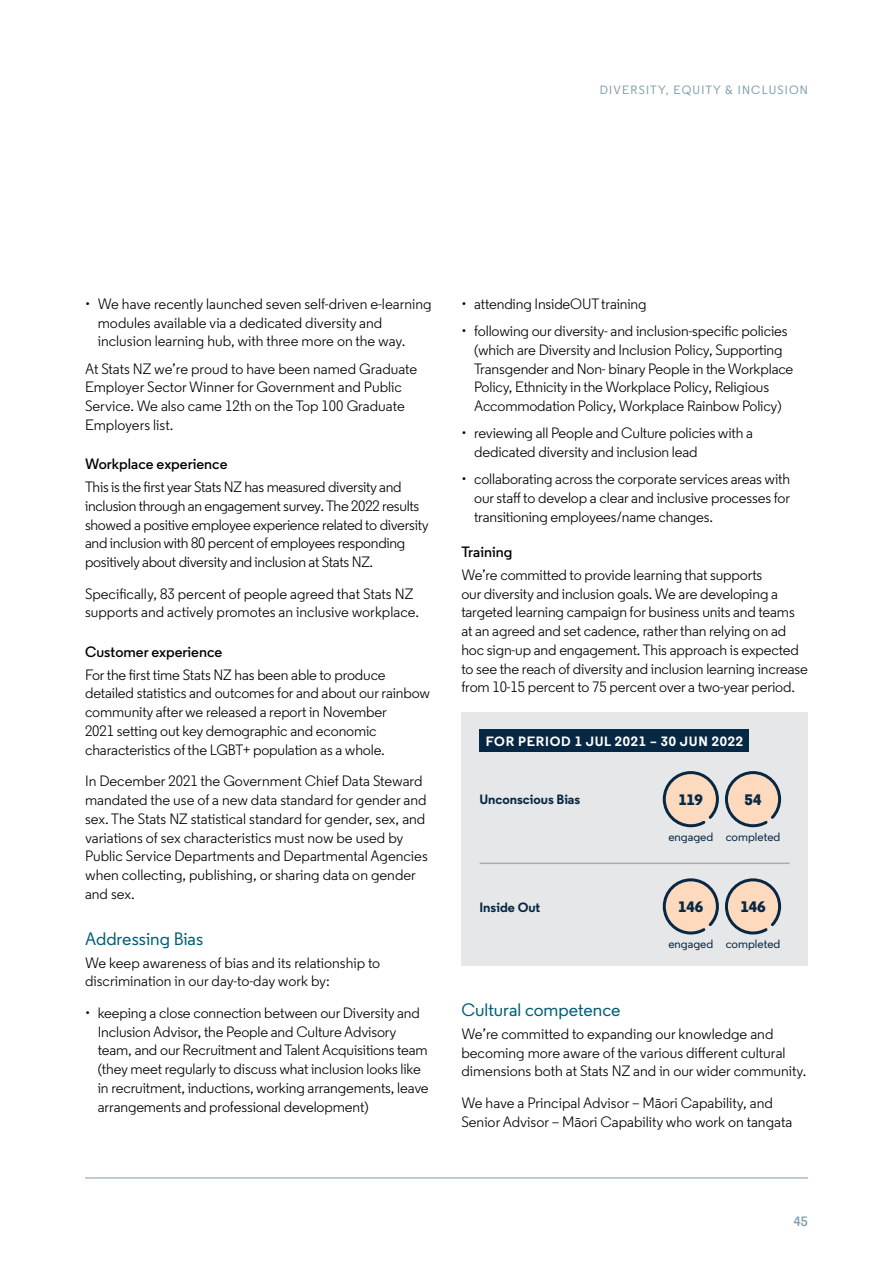
<style>
.page{position:relative;width:893px;height:1263px;background:#fff}
.page>*{position:absolute;margin:0;border:0;box-sizing:border-box;transform-origin:0 0}
.t1{font:500 18px "Regular";color:#005f76}
.t2{font:800 15.3px "Regular";color:#072845}
.t3{font:800 15.15px "Regular";letter-spacing:-.02em;color:#072845}
.t4{font:15px/18.8px "Regular";letter-spacing:-.01em;color:#000}
.t5{font:600 15px "Regular";color:#000}
.t6{font:700 13.5px "Regular";letter-spacing:.05em;color:#fff}
.t7{font:700 13.5px "Regular";color:#072845}
.t8{font:600 13.5px "Regular";color:#7b9aab}
.t9{font:500 12px "Regular";color:#072845}
.t10{font:500 12px "Regular";letter-spacing:.1em;color:#7b9aab}
</style>
<div class="page">
<hr style="left:85px;top:1177px;width:723px;height:1px;background:#7b9aab">
<div style="left:461px;top:712px;width:347px;height:254px;background:#e6e7e8"></div>
<div style="left:479px;top:729px;width:270px;height:23px;background:#072845"></div>
<svg style="left:662px;top:771px;width:120px;height:57px"></svg>
<svg style="left:662px;top:878px;width:120px;height:57px"></svg>
<hr style="left:480px;top:862px;width:309px;height:2px;background:#aaacbb">
<p class="t10" style="left:600px;top:82px;width:210px">DIVERSITY, EQUITY &amp; INCLUSION</p>
<p class="t4" style="left:98px;top:294px;width:335px;text-indent:-13px">• We have recently launched seven self-driven e-learning modules available via a dedicated diversity and inclusion learning hub, with three more on the way.</p>
<p class="t4" style="left:85px;top:359px;width:334px">At Stats NZ we’re proud to have been named Graduate Employer Sector Winner for Government and Public Service. We also came 12th on the Top 100 Graduate Employers list.</p>
<p class="t5" style="left:85px;top:455px;width:144px">Workplace experience</p>
<p class="t4" style="left:85px;top:478px;width:345px">This is the first year Stats NZ has measured diversity and inclusion through an engagement survey. The 2022 results showed a positive employee experience related to diversity and inclusion with 80 percent of employees responding positively about diversity and inclusion at Stats NZ.</p>
<p class="t4" style="left:85px;top:584px;width:336px">Specifically, 83 percent of people agreed that Stats NZ supports and actively promotes an inclusive workplace.</p>
<p class="t5" style="left:85px;top:642px;width:139px">Customer experience</p>
<p class="t4" style="left:85px;top:665px;width:347px">For the first time Stats NZ has been able to produce detailed statistics and outcomes for and about our rainbow community after we released a report in November<br>2021 setting out key demographic and economic characteristics of the LGBT+ population as a whole.</p>
<p class="t4" style="left:85px;top:772px;width:344px">In December 2021 the Government Chief Data Steward mandated the use of a new data standard for gender and sex. The Stats NZ statistical standard for gender, sex, and variations of sex characteristics must now be used by Public Service Departments and Departmental Agencies when collecting, publishing, or sharing data on gender and sex.</p>
<p class="t1" style="left:85px;top:927px;width:120px">Addressing Bias</p>
<p class="t4" style="left:85px;top:953px;width:297px">We keep awareness of bias and its relationship to discrimination in our day-to-day work by:</p>
<p class="t4" style="left:98px;top:1003px;width:332px;text-indent:-13px">• keeping a close connection between our Diversity and Inclusion Advisor, the People and Culture Advisory team, and our Recruitment and Talent Acquisitions team (they meet regularly to discuss what inclusion looks like in recruitment, inductions, working arrangements, leave arrangements and professional development)</p>
<p class="t4" style="left:461px;top:294px;width:187px">• attending InsideOUT training</p>
<p class="t4" style="left:474px;top:322px;width:321px;text-indent:-13px">• following our diversity- and inclusion-specific policies (which are Diversity and Inclusion Policy, Supporting Transgender and Non- binary People in the Workplace Policy, Ethnicity in the Workplace Policy, Religious Accommodation Policy, Workplace Rainbow Policy)</p>
<p class="t4" style="left:474px;top:424px;width:280px;text-indent:-13px">• reviewing all People and Culture policies with a dedicated diversity and inclusion lead</p>
<p class="t4" style="left:474px;top:470px;width:318px;text-align:justify;text-indent:-13px">• collaborating across the corporate services areas with our staff to develop a clear and inclusive processes for transitioning employees/name changes.</p>
<p class="t5" style="left:461px;top:542px;width:52px">Training</p>
<p class="t4" style="left:461px;top:565px;width:348px">We’re committed to provide learning that supports<br>our diversity and inclusion goals. We are developing a targeted learning campaign for business units and teams at an agreed and set cadence, rather than relying on ad hoc sign-up and engagement. This approach is expected to see the reach of diversity and inclusion learning increase from 10-15 percent to 75 percent over a two-year period.</p>
<p class="t6" style="left:486px;top:732px;width:259px">FOR PERIOD 1 JUL 2021 – 30 JUN 2022</p>
<p class="t7" style="left:479px;top:791px;width:102px">Unconscious Bias</p>
<p class="t7" style="left:479px;top:898px;width:62px">Inside Out</p>
<p class="t3" style="left:679px;top:790px;width:26px">119</p>
<p class="t9" style="left:668px;top:829px;width:47px">engaged</p>
<p class="t2" style="left:745px;top:790px;width:19px">54</p>
<p class="t9" style="left:726px;top:829px;width:56px">completed</p>
<p class="t3" style="left:678px;top:897px;width:27px">146</p>
<p class="t9" style="left:668px;top:936px;width:47px">engaged</p>
<p class="t2" style="left:740px;top:897px;width:27px">146</p>
<p class="t9" style="left:726px;top:936px;width:56px">completed</p>
<p class="t1" style="left:461px;top:998px;width:161px">Cultural competence</p>
<p class="t4" style="left:461px;top:1024px;width:347px">We’re committed to expanding our knowledge and becoming more aware of the various different cultural dimensions both at Stats NZ and in our wider community.</p>
<p class="t4" style="left:461px;top:1093px;width:332px">We have a Principal Advisor – Māori Capability, and<br>Senior Advisor – Māori Capability who work on tangata</p>
<p class="t8" style="left:794px;top:1212px;width:15px">45</p>
</div>
